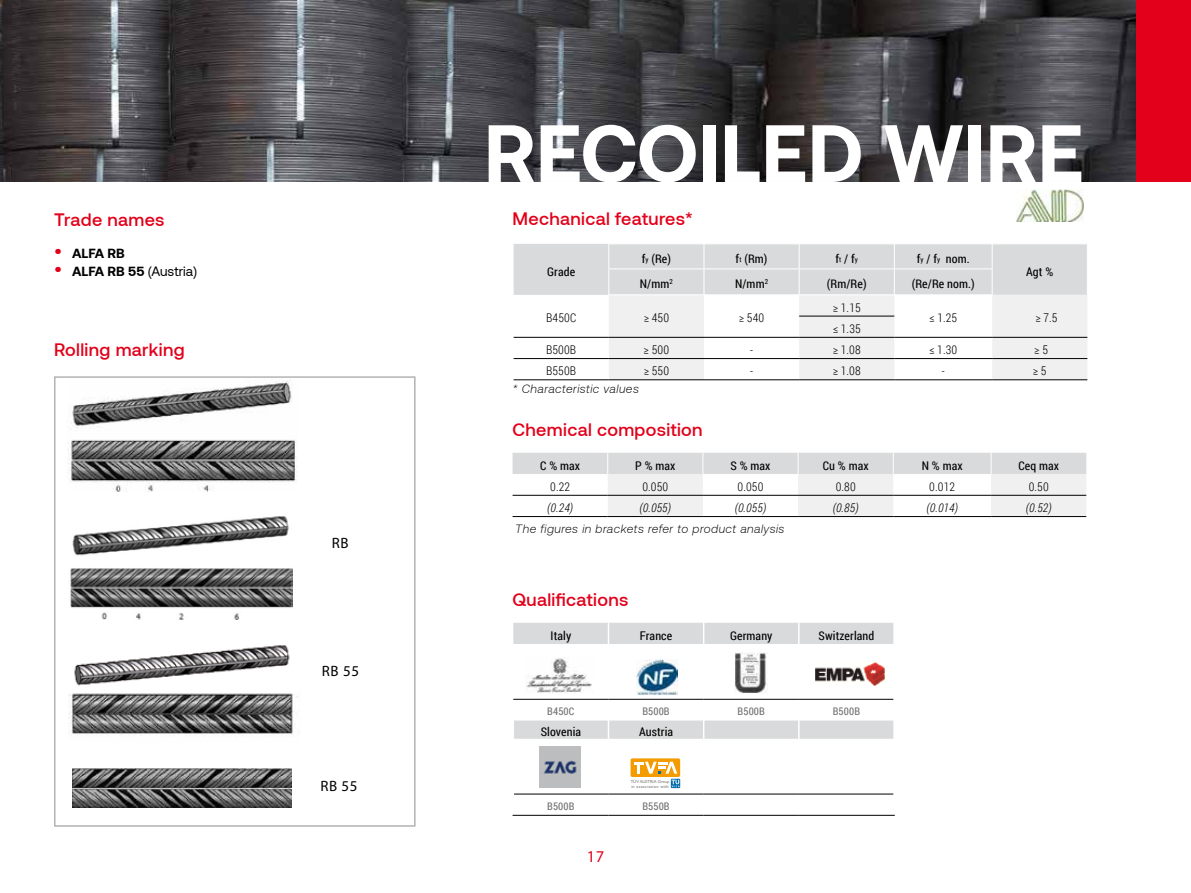
<style>
.page{position:relative;width:1191px;height:893px;background:#fff}
.page>*{position:absolute;margin:0;border:0;box-sizing:border-box;transform-origin:0 0}
.t1{font:700 81px "Aeonik";color:#fff}
.t2{font:500 18px "Aeonik";letter-spacing:.02em;color:#e2001a}
.t3{font:16.5px "Myriad Pro";color:#e2001a}
.t4{font:15px "Myriad Pro";letter-spacing:.04em;color:#000}
.t5{font:13.5px "Aeonik";color:#000}
.t6{font:700 13.5px "Aeonik";color:#000}
.t7{font:12px "Roboto Condensed";letter-spacing:.01em;color:#000}
.t8{font:300 12px "Roboto Condensed";letter-spacing:.01em;color:#000}
.t9{font:italic 300 12px "Aeonik";letter-spacing:.04em;color:#000}
.t10{font:italic 300 12px "Roboto Condensed";letter-spacing:.01em;color:#000}
.t11{font:10.5px "Roboto Condensed";letter-spacing:.01em;color:#707172}
.t12{font:4.5px "Gill Sans";letter-spacing:.05em;color:#7d7c7b}
.t13{font:4.35px "Gill Sans";letter-spacing:-.005em;color:#7d7c7b}
.s1{font-weight:400;font-size:19.5px;color:#e2001a}
.s2{font-size:19.5px;color:#e2001a}
.s3{font-weight:700}
.s4{font-size:7.05px}
</style>
<div class="page">
<img style="left:0;top:0;width:1137px;height:181px">
<div style="left:1137px;top:0;width:54px;height:181px;background:#e2001a"></div>
<div style="left:54px;top:376px;width:361px;height:451px;background:#fff;border:2px solid #b1b3b4"></div>
<img style="left:68px;top:693px;width:232px;height:42px">
<img style="left:74px;top:645px;width:216px;height:41px">
<img style="left:1016px;top:189px;width:67px;height:33px">
<div style="left:630px;top:758px;width:50px;height:19px;background:#f49b00;border-radius:2px"></div>
<svg style="left:634px;top:762px;width:46px;height:26px"></svg>
<svg style="left:513px;top:623px;width:380px;height:116px"></svg>
<svg style="left:608px;top:623px;width:1px;height:21px"></svg>
<svg style="left:703px;top:623px;width:1px;height:21px"></svg>
<svg style="left:798px;top:623px;width:1px;height:21px"></svg>
<svg style="left:893px;top:623px;width:1px;height:21px"></svg>
<hr style="left:608px;top:644px;width:1px;height:55px;background:#fff">
<hr style="left:703px;top:644px;width:1px;height:55px;background:#fff">
<hr style="left:798px;top:644px;width:1px;height:55px;background:#fff">
<svg style="left:513px;top:720px;width:1px;height:19px"></svg>
<svg style="left:608px;top:700px;width:1px;height:39px"></svg>
<svg style="left:703px;top:700px;width:1px;height:39px"></svg>
<svg style="left:798px;top:700px;width:1px;height:39px"></svg>
<svg style="left:893px;top:699px;width:1px;height:40px"></svg>
<hr style="left:512px;top:815px;width:96px;height:1px;background:#000">
<hr style="left:608px;top:815px;width:95px;height:1px;background:#000">
<hr style="left:703px;top:815px;width:96px;height:1px;background:#000">
<hr style="left:799px;top:815px;width:95px;height:1px;background:#000">
<hr style="left:514px;top:794px;width:94px;height:1px;background:#000">
<hr style="left:608px;top:794px;width:95px;height:1px;background:#000">
<hr style="left:703px;top:794px;width:96px;height:1px;background:#000">
<hr style="left:799px;top:794px;width:94px;height:1px;background:#000">
<hr style="left:513px;top:699px;width:95px;height:1px;background:#000">
<hr style="left:608px;top:699px;width:95px;height:1px;background:#000">
<hr style="left:703px;top:699px;width:96px;height:1px;background:#000">
<hr style="left:799px;top:699px;width:94px;height:1px;background:#000">
<img style="left:72px;top:768px;width:220px;height:40px">
<img style="left:68px;top:380px;width:229px;height:111px">
<img style="left:540px;top:746px;width:40px;height:41px">
<img style="left:70px;top:516px;width:222px;height:104px">
<hr style="left:513px;top:380px;width:96px;height:1px;background:#000">
<hr style="left:609px;top:380px;width:95px;height:1px;background:#000">
<hr style="left:704px;top:380px;width:95px;height:1px;background:#000">
<hr style="left:894px;top:380px;width:98px;height:1px;background:#000">
<hr style="left:992px;top:380px;width:95px;height:1px;background:#000">
<hr style="left:799px;top:380px;width:95px;height:1px;background:#000">
<svg style="left:513px;top:244px;width:575px;height:136px"></svg>
<svg style="left:512px;top:453px;width:574px;height:63px"></svg>
<hr style="left:512px;top:516px;width:96px;height:1px;background:#000">
<hr style="left:608px;top:516px;width:95px;height:1px;background:#000">
<hr style="left:703px;top:516px;width:95px;height:1px;background:#000">
<hr style="left:798px;top:516px;width:95px;height:1px;background:#000">
<hr style="left:893px;top:516px;width:98px;height:1px;background:#000">
<hr style="left:991px;top:516px;width:95px;height:1px;background:#000">
<h1 class="t1" style="left:484px;top:107px;width:601px">RECOILED WIRE</h1>
<h2 class="t2" style="left:54px;top:210px;width:112px">Trade names</h2>
<h2 class="t2" style="left:512px;top:209px;width:182px">Mechanical features*</h2>
<p class="t6" style="left:54px;top:245px;width:72px"><span class="s1">•</span> ALFA RB</p>
<p class="t5" style="left:54px;top:264px;width:145px"><span class="s2">•</span> <span class="s3">ALFA RB 55</span> (Austria)</p>
<p class="t7" style="left:547px;top:263px;width:30px">Grade</p>
<p class="t7" style="left:641px;top:250px;width:31px">f<span class="s4">y</span> (Re)</p>
<p class="t7" style="left:735px;top:250px;width:33px">f<span class="s4">t</span> (Rm)</p>
<p class="t7" style="left:835px;top:250px;width:24px">f<span class="s4">t</span> / f<span class="s4">y</span></p>
<p class="t7" style="left:917px;top:250px;width:54px">f<span class="s4">y</span> / f<span class="s4">y</span> nom.</p>
<p class="t7" style="left:640px;top:276px;width:35px">N/mm<sup>2</sup></p>
<p class="t7" style="left:735px;top:276px;width:35px">N/mm<sup>2</sup></p>
<p class="t7" style="left:827px;top:276px;width:41px">(Rm/Re)</p>
<p class="t7" style="left:911px;top:276px;width:65px">(Re/Re nom.)</p>
<p class="t7" style="left:1026px;top:263px;width:29px">Agt %</p>
<p class="t8" style="left:546px;top:310px;width:32px">B450C</p>
<p class="t8" style="left:643px;top:310px;width:27px">≥ 450</p>
<p class="t8" style="left:739px;top:310px;width:27px">≥ 540</p>
<p class="t8" style="left:832px;top:299px;width:29px">≥ 1.15</p>
<p class="t8" style="left:832px;top:320px;width:29px">≤ 1.35</p>
<p class="t8" style="left:929px;top:310px;width:29px">≤ 1.25</p>
<p class="t8" style="left:1035px;top:310px;width:24px">≥ 7.5</p>
<h2 class="t2" style="left:54px;top:339px;width:132px">Rolling marking</h2>
<p class="t8" style="left:546px;top:342px;width:32px">B500B</p>
<p class="t8" style="left:643px;top:342px;width:27px">≥ 500</p>
<p class="t8" style="left:750px;top:342px;width:4px">-</p>
<p class="t8" style="left:832px;top:342px;width:30px">≥ 1.08</p>
<p class="t8" style="left:929px;top:342px;width:30px">≤ 1.30</p>
<p class="t8" style="left:1034px;top:342px;width:15px">≥ 5</p>
<p class="t8" style="left:546px;top:363px;width:32px">B550B</p>
<p class="t8" style="left:643px;top:363px;width:27px">≥ 550</p>
<p class="t8" style="left:750px;top:363px;width:4px">-</p>
<p class="t8" style="left:832px;top:363px;width:30px">≥ 1.08</p>
<p class="t8" style="left:941px;top:363px;width:4px">-</p>
<p class="t8" style="left:1033px;top:363px;width:15px">≥ 5</p>
<p class="t9" style="left:512px;top:382px;width:128px">* Characteristic values</p>
<h2 class="t2" style="left:512px;top:419px;width:191px">Chemical composition</h2>
<p class="t7" style="left:540px;top:457px;width:41px">C % max</p>
<p class="t7" style="left:635px;top:457px;width:42px">P % max</p>
<p class="t7" style="left:730px;top:457px;width:41px">S % max</p>
<p class="t7" style="left:822px;top:457px;width:47px">Cu % max</p>
<p class="t7" style="left:921px;top:457px;width:42px">N % max</p>
<p class="t7" style="left:1018px;top:457px;width:42px">Ceq max</p>
<p class="t8" style="left:550px;top:478px;width:21px">0.22</p>
<p class="t8" style="left:642px;top:478px;width:27px">0.050</p>
<p class="t8" style="left:737px;top:478px;width:27px">0.050</p>
<p class="t8" style="left:835px;top:478px;width:22px">0.80</p>
<p class="t8" style="left:929px;top:478px;width:27px">0.012</p>
<p class="t8" style="left:1028px;top:478px;width:22px">0.50</p>
<p class="t10" style="left:547px;top:500px;width:27px">(0.24)</p>
<p class="t10" style="left:639px;top:500px;width:33px">(0.055)</p>
<p class="t10" style="left:734px;top:500px;width:33px">(0.055)</p>
<p class="t10" style="left:832px;top:500px;width:27px">(0.85)</p>
<p class="t10" style="left:926px;top:500px;width:33px">(0.014)</p>
<p class="t10" style="left:1025px;top:500px;width:27px">(0.52)</p>
<p class="t9" style="left:515px;top:522px;width:271px">The figures in brackets refer to product analysis</p>
<p class="t4" style="left:332px;top:535px;width:18px">RB</p>
<h2 class="t2" style="left:512px;top:589px;width:117px">Qualifications</h2>
<p class="t7" style="left:550px;top:627px;width:22px">Italy</p>
<p class="t7" style="left:640px;top:627px;width:34px">France</p>
<p class="t7" style="left:730px;top:627px;width:44px">Germany</p>
<p class="t7" style="left:818px;top:627px;width:57px">Switzerland</p>
<p class="t4" style="left:322px;top:663px;width:39px">RB 55</p>
<p class="t11" style="left:547px;top:704px;width:29px">B450C</p>
<p class="t11" style="left:642px;top:704px;width:29px">B500B</p>
<p class="t11" style="left:737px;top:704px;width:29px">B500B</p>
<p class="t11" style="left:832px;top:704px;width:29px">B500B</p>
<p class="t7" style="left:540px;top:723px;width:42px">Slovenia</p>
<p class="t7" style="left:639px;top:723px;width:36px">Austria</p>
<p class="t4" style="left:320px;top:778px;width:39px">RB 55</p>
<p class="t13" style="left:630px;top:779px;width:40px">TÜV AUSTRIA Group</p>
<p class="t12" style="left:631px;top:783px;width:39px">in association with</p>
<p class="t11" style="left:547px;top:799px;width:29px">B500B</p>
<p class="t11" style="left:642px;top:799px;width:29px">B550B</p>
<h3 class="t3" style="left:586px;top:847px;width:19px">17</h3>
</div>
